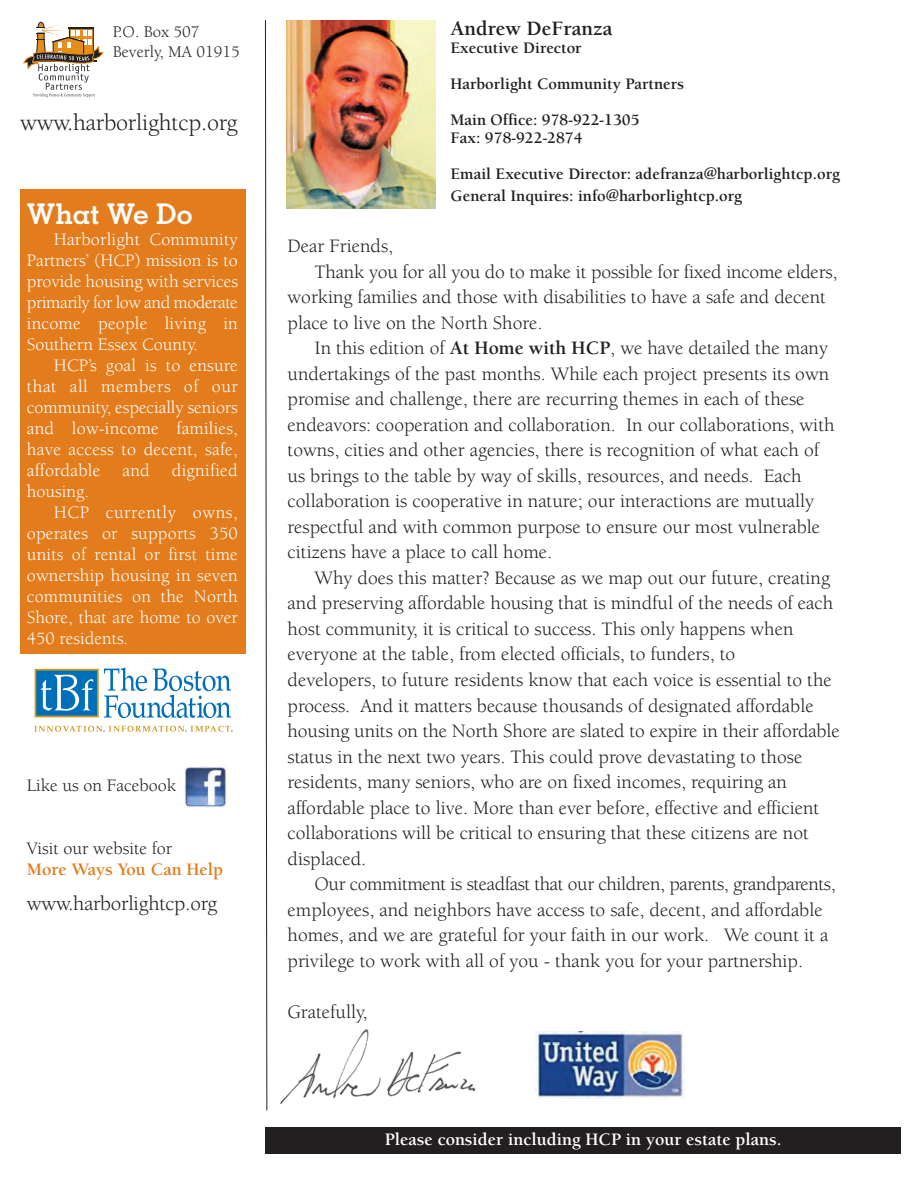
<style>
.page{position:relative;width:918px;height:1188px;background:#fff}
.page>*{position:absolute;margin:0;border:0;box-sizing:border-box;transform-origin:0 0}
.t1{font:700 28.5px "Memphis";color:#fff}
.t2{font:24px "Berkeley";letter-spacing:-.01em;color:#231f20}
.t3{font:21px "Berkeley";letter-spacing:-.01em;color:#231f20}
.t4{font:700 21px "Berkeley";color:#231f20}
.t5{font:19.5px "Berkeley";color:#231f20}
.t6{font:19.5px "Berkeley";letter-spacing:-.02em;color:#231f20}
.t7{font:18px/21px "Berkeley";letter-spacing:.01em;color:#fff;text-align:justify}
.t8{font:700 18px "Berkeley";color:#fff}
.t9{font:18px "Berkeley";color:#231f20}
.t10{font:700 18px "Berkeley";color:#e37c1c}
.t11{font:16.8px/20.1px "Berkeley";color:#231f20}
.t12{font:700 16.5px/36px "Berkeley";color:#231f20}
.s1{font-weight:700}
</style>
<div class="page">
<svg style="left:24px;top:22px;width:79px;height:75px"></svg>
<img style="left:286px;top:20px;width:149px;height:188px">
<img style="left:280px;top:1029px;width:196px;height:75px">
<svg style="left:265px;top:20px;width:3px;height:1091px"></svg>
<img style="left:536px;top:1032px;width:148px;height:66px">
<div style="left:266px;top:1128px;width:635px;height:26px;background:#231f20"></div>
<div style="left:20px;top:190px;width:225px;height:464px;background:#e37c1c"></div>
<img style="left:185px;top:766px;width:42px;height:42px">
<svg style="left:104px;top:668px;width:127px;height:50px"></svg>
<div style="left:35px;top:670px;width:63px;height:47px;background:#006fba"></div>
<div style="left:35px;top:669px;width:64px;height:48px;border:2px solid #d0971a"></div>
<svg style="left:41px;top:675px;width:52px;height:36px"></svg>
<svg style="left:34px;top:726px;width:199px;height:6px"></svg>
<p class="t11" style="left:113px;top:23px;width:129px">P.O. Box 507<br>Beverly, MA 01915</p>
<p class="t2" style="left:20px;top:113px;width:219px">www.harborlightcp.org</p>
<h1 class="t1" style="left:27px;top:204px;width:167px">What We Do</h1>
<p class="t7" style="left:27px;top:230px;width:213px;text-indent:27px">Harborlight Community Partners’ (HCP) mission is to provide housing with services primarily for low and moderate income people living in Southern Essex County.</p>
<p class="t7" style="left:27px;top:357px;width:212px;text-indent:27px">HCP’s goal is to ensure that all members of our community, especially seniors and low-income families, have access to decent, safe, affordable and dignified housing.</p>
<p class="t7" style="left:27px;top:504px;width:213px;text-indent:27px">HCP currently owns, operates or supports 350 units of rental or first time ownership housing in seven communities on the North Shore, that are home to over 450 residents.</p>
<p class="t9" style="left:27px;top:779px;width:151px">Like us on Facebook</p>
<p class="t9" style="left:27px;top:842px;width:147px">Visit our website for</p>
<p class="t10" style="left:27px;top:863px;width:198px">More Ways You Can Help</p>
<p class="t3" style="left:27px;top:895px;width:192px">www.harborlightcp.org</p>
<p class="t4" style="left:451px;top:20px;width:164px">Andrew DeFranza</p>
<p class="t12" style="left:451px;top:31px;width:235px">Executive Director<br>Harborlight Community Partners<br>Main Office: 978-922-1305</p>
<p class="t12" style="left:451px;top:121px;width:391px">Fax: 978-922-2874<br>Email Executive Director: adefranza@harborlightcp.org</p>
<p class="t12" style="left:451px;top:180px;width:293px">General Inquires: info@harborlightcp.org</p>
<p class="t5" style="left:288px;top:239px;width:107px">Dear Friends,</p>
<p class="t5" style="left:315px;top:264px;width:524px">Thank you for all you do to make it possible for fixed income elders,</p>
<p class="t5" style="left:288px;top:290px;width:540px">working families and those with disabilities to have a safe and decent</p>
<p class="t5" style="left:288px;top:315px;width:256px">place to live on the North Shore.</p>
<p class="t5" style="left:315px;top:341px;width:515px">In this edition of <span class="s1">At Home with HCP</span>, we have detailed the many</p>
<p class="t5" style="left:288px;top:366px;width:543px">undertakings of the past months. While each project presents its own</p>
<p class="t5" style="left:288px;top:392px;width:519px">promise and challenge, there are recurring themes in each of these</p>
<p class="t5" style="left:288px;top:417px;width:548px">endeavors: cooperation and collaboration. In our collaborations, with</p>
<p class="t5" style="left:288px;top:443px;width:533px">towns, cities and other agencies, there is recognition of what each of</p>
<p class="t5" style="left:288px;top:468px;width:516px">us brings to the table by way of skills, resources, and needs. Each</p>
<p class="t5" style="left:288px;top:494px;width:528px">collaboration is cooperative in nature; our interactions are mutually</p>
<p class="t5" style="left:288px;top:519px;width:534px">respectful and with common purpose to ensure our most vulnerable</p>
<p class="t5" style="left:288px;top:545px;width:266px">citizens have a place to call home.</p>
<p class="t5" style="left:315px;top:570px;width:517px">Why does this matter? Because as we map out our future, creating</p>
<p class="t5" style="left:288px;top:596px;width:547px">and preserving affordable housing that is mindful of the needs of each</p>
<p class="t5" style="left:288px;top:621px;width:507px">host community, it is critical to success. This only happens when</p>
<p class="t5" style="left:288px;top:647px;width:449px">everyone at the table, from elected officials, to funders, to</p>
<p class="t5" style="left:288px;top:672px;width:546px">developers, to future residents know that each voice is essential to the</p>
<p class="t5" style="left:288px;top:698px;width:528px">process. And it matters because thousands of designated affordable</p>
<p class="t5" style="left:288px;top:723px;width:554px">housing units on the North Shore are slated to expire in their affordable</p>
<p class="t5" style="left:288px;top:749px;width:516px">status in the next two years. This could prove devastating to those</p>
<p class="t5" style="left:288px;top:774px;width:501px">residents, many seniors, who are on fixed incomes, requiring an</p>
<p class="t5" style="left:288px;top:800px;width:533px">affordable place to live. More than ever before, effective and efficient</p>
<p class="t5" style="left:288px;top:825px;width:523px">collaborations will be critical to ensuring that these citizens are not</p>
<p class="t5" style="left:288px;top:851px;width:80px">displaced.</p>
<p class="t6" style="left:315px;top:876px;width:523px">Our commitment is steadfast that our children, parents, grandparents,</p>
<p class="t5" style="left:288px;top:902px;width:537px">employees, and neighbors have access to safe, decent, and affordable</p>
<p class="t5" style="left:288px;top:927px;width:542px">homes, and we are grateful for your faith in our work. We count it a</p>
<p class="t5" style="left:288px;top:953px;width:517px">privilege to work with all of you - thank you for your partnership.</p>
<p class="t5" style="left:288px;top:1004px;width:81px">Gratefully,</p>
<p class="t8" style="left:385px;top:1132px;width:398px">Please consider including HCP in your estate plans.</p>
</div>
